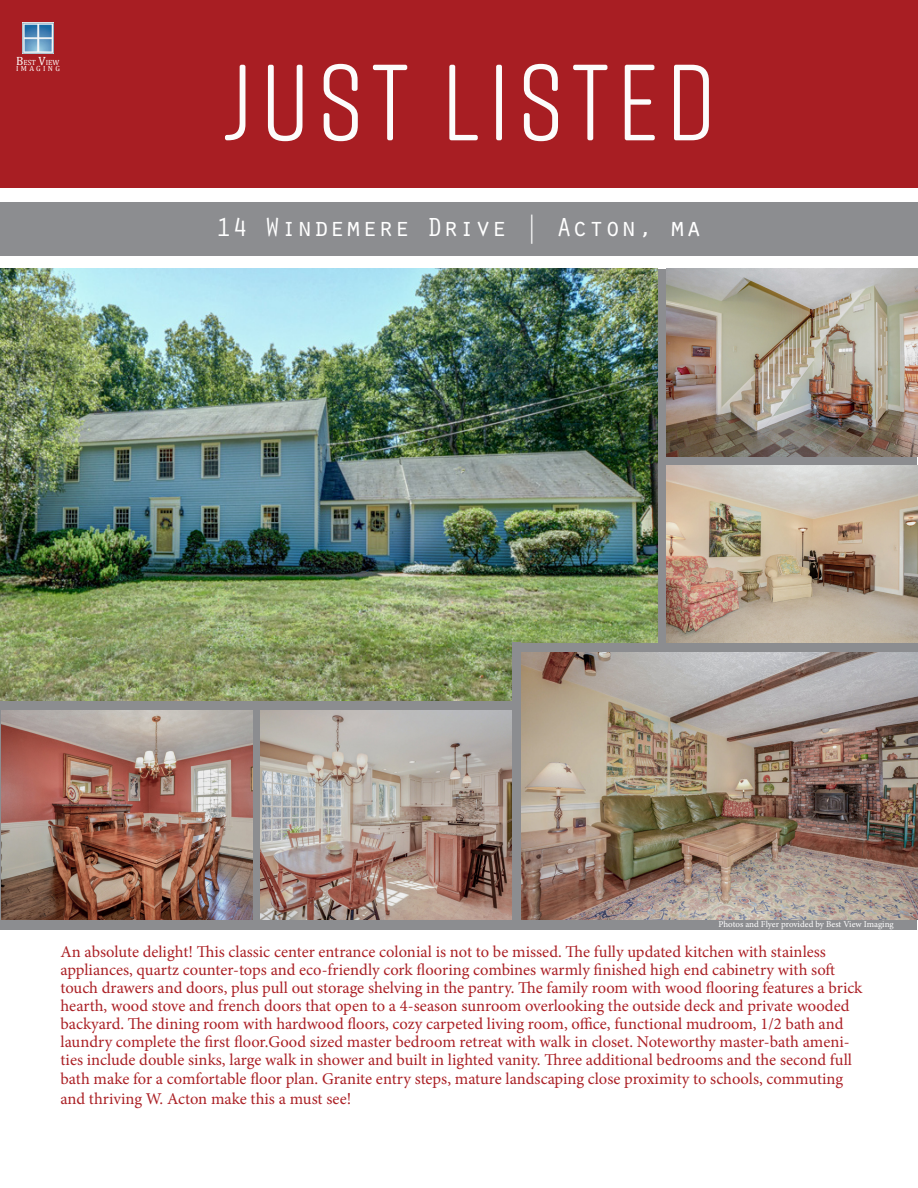
<style>
.page{position:relative;width:918px;height:1188px;background:#fff}
.page>*{position:absolute;margin:0;border:0;box-sizing:border-box;transform-origin:0 0}
.t1{font:108px "Rift Soft";letter-spacing:.08em;color:#fcfcfc}
.t2{font:27px "Orator Std";color:#fff}
.t3{font:16.5px/18px "Minion Pro";color:#ab2025}
.t4{font:9px "Minion Pro";letter-spacing:-.005em;color:#fff}
.t5{font:7.5px "Cambria";letter-spacing:.3em;color:#fffefc}
.s1{font-size:12px}
</style>
<div class="page">
<div style="left:1px;top:270px;width:916px;height:660px;background:#8c8d90"></div>
<div style="left:0;top:0;width:918px;height:188px;background:#a81e23"></div>
<div style="left:0;top:202px;width:918px;height:54px;background:#8c8d90"></div>
<img style="left:22px;top:23px;width:32px;height:31px">
<img style="left:0;top:269px;width:657px;height:432px">
<img style="left:1px;top:710px;width:251px;height:209px">
<img style="left:261px;top:710px;width:251px;height:209px">
<img style="left:666px;top:269px;width:252px;height:187px">
<img style="left:666px;top:466px;width:252px;height:177px">
<div style="left:512px;top:643px;width:9px;height:274px;background:#8c8d90"></div>
<div style="left:519px;top:643px;width:399px;height:9px;background:#8c8d90"></div>
<img style="left:521px;top:652px;width:397px;height:267px">
<p class="t5" style="left:16px;top:58px;width:45px"><span class="s1">B</span>EST <span class="s1">V</span>IEW</p>
<p class="t5" style="left:16px;top:64px;width:45px">IMAGING</p>
<p class="t1" style="left:223px;top:27px;width:494px">JUST LISTED</p>
<p class="t2" style="left:216px;top:208px;width:488px">14 Windemere Drive | Acton, ma</p>
<p class="t4" style="left:718px;top:918px;width:177px">Photos and Flyer provided by Best View Imaging</p>
<p class="t3" style="left:60px;top:943px;width:804px">An absolute delight! This classic center entrance colonial is not to be missed. The fully updated kitchen with stainless appliances, quartz counter-tops and eco-friendly cork flooring combines warmly finished high end cabinetry with soft touch drawers and doors, plus pull out storage shelving in the pantry. The family room with wood flooring features a brick hearth, wood stove and french doors that open to a 4-season sunroom overlooking the outside deck and private wooded backyard. The dining room with hardwood floors, cozy carpeted living room, office, functional mudroom, 1/2 bath and laundry complete the first floor.Good sized master bedroom retreat with walk in closet. Noteworthy master-bath ameni&shy;ties include double sinks, large walk in shower and built in lighted vanity. Three additional bedrooms and the second full</p>
<p class="t3" style="left:60px;top:1069px;width:784px;line-height:19.5px">bath make for a comfortable floor plan. Granite entry steps, mature landscaping close proximity to schools, commuting and thriving W. Acton make this a must see!</p>
</div>
